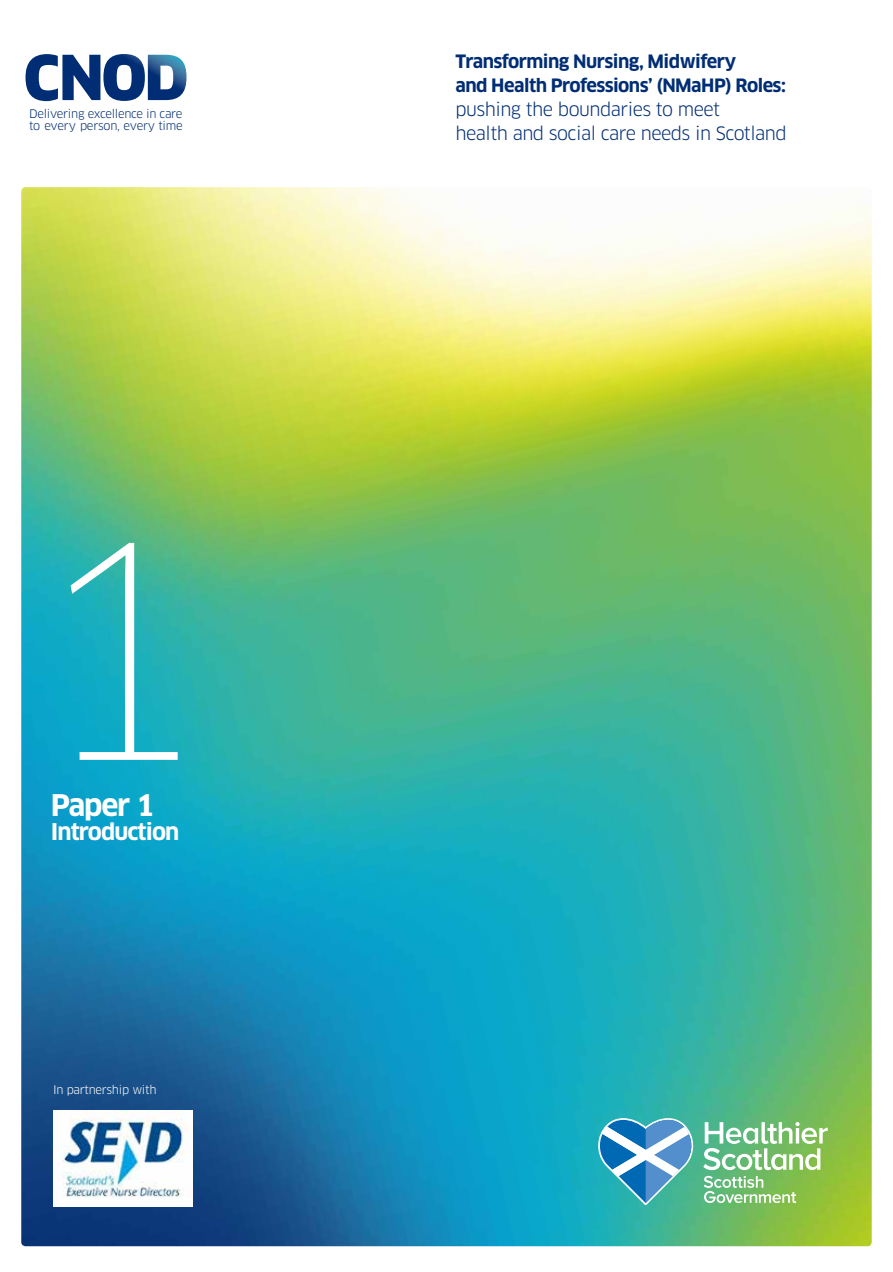
<style>
.page{position:relative;width:893px;height:1272px;background:#fff}
.page>*{position:absolute;margin:0;border:0;box-sizing:border-box;transform-origin:0 0}
.t1{font:100 287.7px "Clan";color:#fff}
.t2{font:700 29.1px "Clan";letter-spacing:-.04em;color:#fff}
.t3{font:700 22.5px "Clan";letter-spacing:-.04em;color:#fff}
.t4{font:700 18px/24px "Clan";letter-spacing:-.03em;color:#002d74}
.t5{font:18px/24px "Clan";letter-spacing:-.03em;color:#002d74}
.t6{font:11.55px/11.7px "Clan";letter-spacing:-.025em;color:#002d74}
.t7{font:11.55px "Clan";letter-spacing:-.025em;color:#fff}
</style>
<div class="page">
<img style="left:21px;top:187px;width:851px;height:1059px">
<svg style="left:598px;top:1118px;width:230px;height:86px"></svg>
<svg style="left:26px;top:54px;width:161px;height:47px"></svg>
<img style="left:54px;top:1110px;width:138px;height:95px">
<p class="t6" style="left:29px;top:108px;width:155px">Delivering excellence in care to every person, every time</p>
<h1 class="t1" style="left:22px;top:476px;width:191px">1</h1>
<h2 class="t2" style="left:51px;top:787px;width:105px">Paper 1</h2>
<p class="t3" style="left:51px;top:818px;width:130px">Introduction</p>
<p class="t7" style="left:53px;top:1082px;width:105px">In partnership with</p>
<p class="t4" style="left:455px;top:50px;width:332px">Transforming Nursing, Midwifery<br>and Health Professions’ (NMaHP) Roles:</p>
<p class="t5" style="left:455px;top:98px;width:333px">pushing the boundaries to meet<br>health and social care needs in Scotland</p>
</div>
